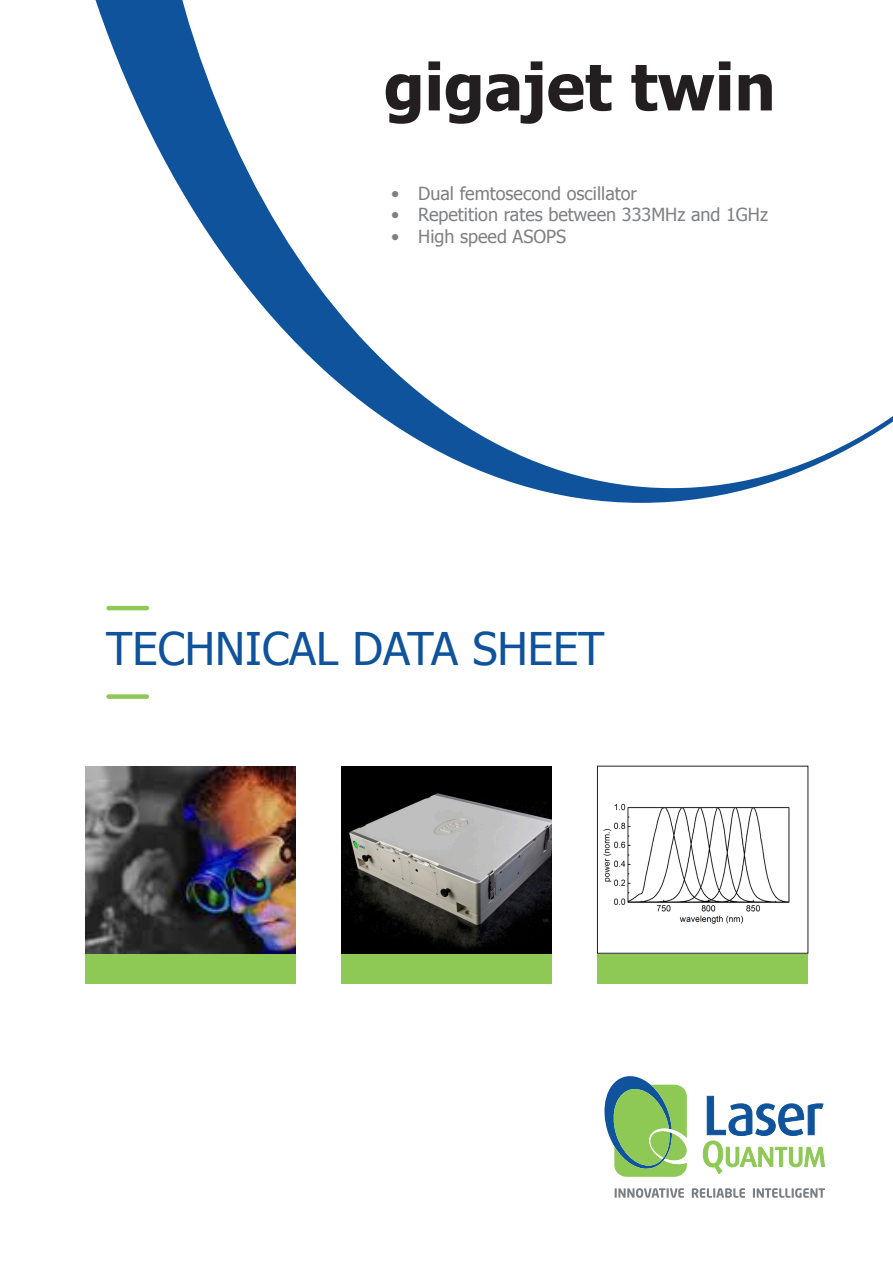
<style>
.page{position:relative;width:893px;height:1263px;background:#fff}
.page>*{position:absolute;margin:0;border:0;box-sizing:border-box;transform-origin:0 0}
.t1{font:700 64.5px "Tahoma";color:#231f20}
.t2{font:45px "Tahoma";color:#0f539c}
.t3{font:18px "Tahoma";color:#7e8083}
</style>
<div class="page">
<svg style="left:95px;top:0;width:656px;height:503px"></svg>
<svg style="left:142px;top:0;width:751px;height:488px"></svg>
<hr style="left:109px;top:606px;width:38px;height:4px;background:#8ec855">
<div style="left:109px;top:694px;width:38px;height:5px;background:#8ec855"></div>
<svg style="left:703px;top:1096px;width:122px;height:78px"></svg>
<svg style="left:615px;top:1188px;width:69px;height:10px"></svg>
<svg style="left:692px;top:1188px;width:53px;height:10px"></svg>
<svg style="left:753px;top:1188px;width:72px;height:10px"></svg>
<svg style="left:604px;top:1076px;width:83px;height:101px;background:#8cbd7f"></svg>
<div style="left:384px;top:54px;width:87px;height:130px;background:#fff;border-radius:50%"></div>
<div style="left:85px;top:954px;width:211px;height:29px;background:#8ec855"></div>
<div style="left:341px;top:954px;width:211px;height:29px;background:#8ec855"></div>
<div style="left:597px;top:954px;width:211px;height:29px;background:#8ec855"></div>
<img style="left:341px;top:766px;width:211px;height:188px">
<img style="left:85px;top:766px;width:211px;height:188px">
<img style="left:603px;top:803px;width:187px;height:121px">
<div style="left:597px;top:766px;width:211px;height:188px;border:1px solid #231f20"></div>
<p class="t1" style="left:384px;top:42px;width:393px">gigajet twin</p>
<p class="t3" style="left:391px;top:181px;width:247px">• Dual femtosecond oscillator</p>
<p class="t3" style="left:391px;top:203px;width:378px">• Repetition rates between 333MHz and 1GHz</p>
<p class="t3" style="left:391px;top:224px;width:176px">• High speed ASOPS</p>
<p class="t2" style="left:106px;top:619px;width:500px">TECHNICAL DATA SHEET</p>
</div>
